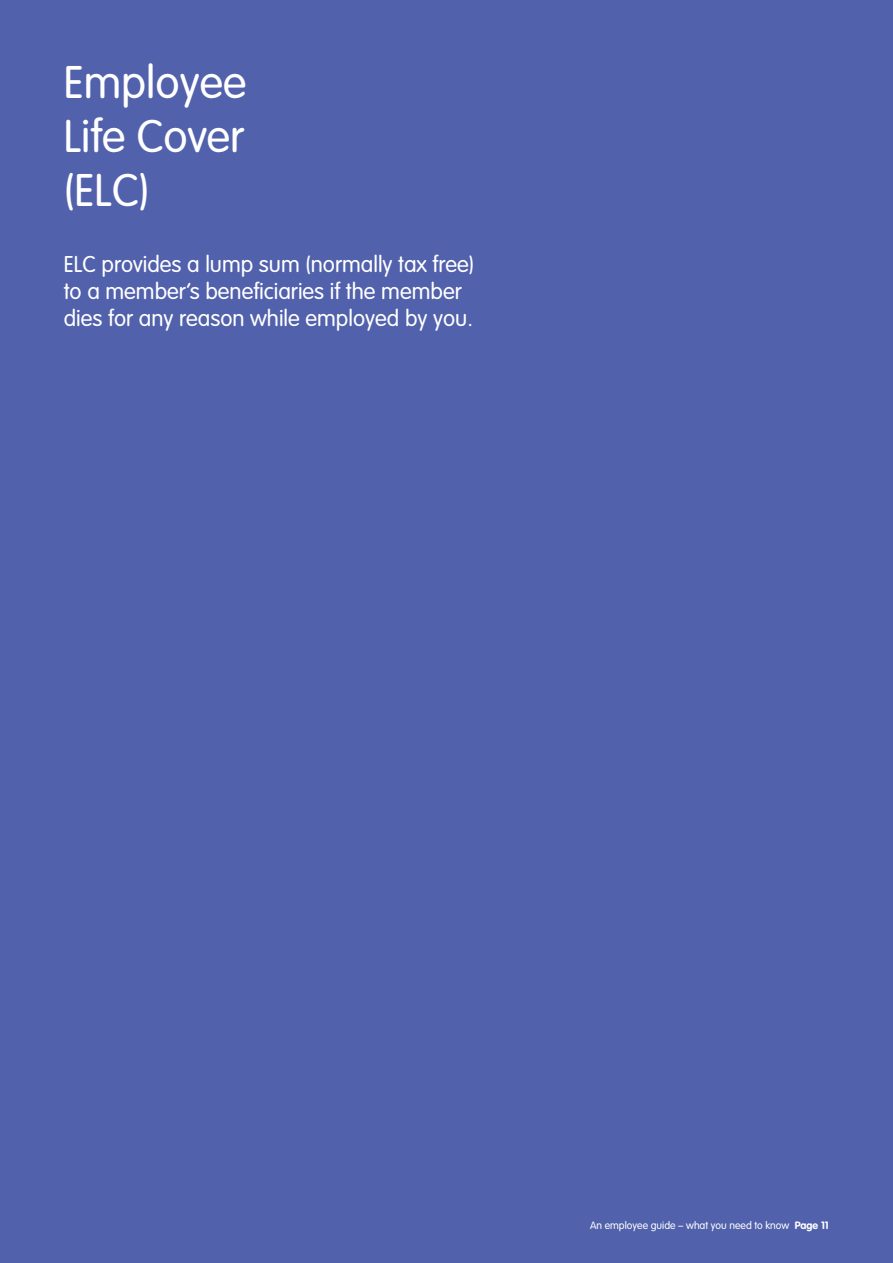
<style>
.page{position:relative;width:893px;height:1263px;background:#5261ac}
.page>*{position:absolute;margin:0;border:0;box-sizing:border-box;transform-origin:0 0}
.t1{font:300 45px/54px "VAG Rounded Std";color:#fff;text-align:justify}
.t2{font:300 22.5px/27px "VAG Rounded Std";color:#fff}
.t3{font:300 10.5px "VAG Rounded Std";color:#fff}
.s1{font-weight:700}
</style>
<div class="page">
<h1 class="t1" style="left:64px;top:57px;width:184px">Employee Life Cover (ELC)</h1>
<p class="t2" style="left:64px;top:252px;width:412px">ELC provides a lump sum (normally tax free) to a member’s beneficiaries if the member dies for any reason while employed by you.</p>
<p class="t3" style="left:590px;top:1219px;width:240px">An employee guide – what you need to know <span class="s1">Page 11</span></p>
</div>
